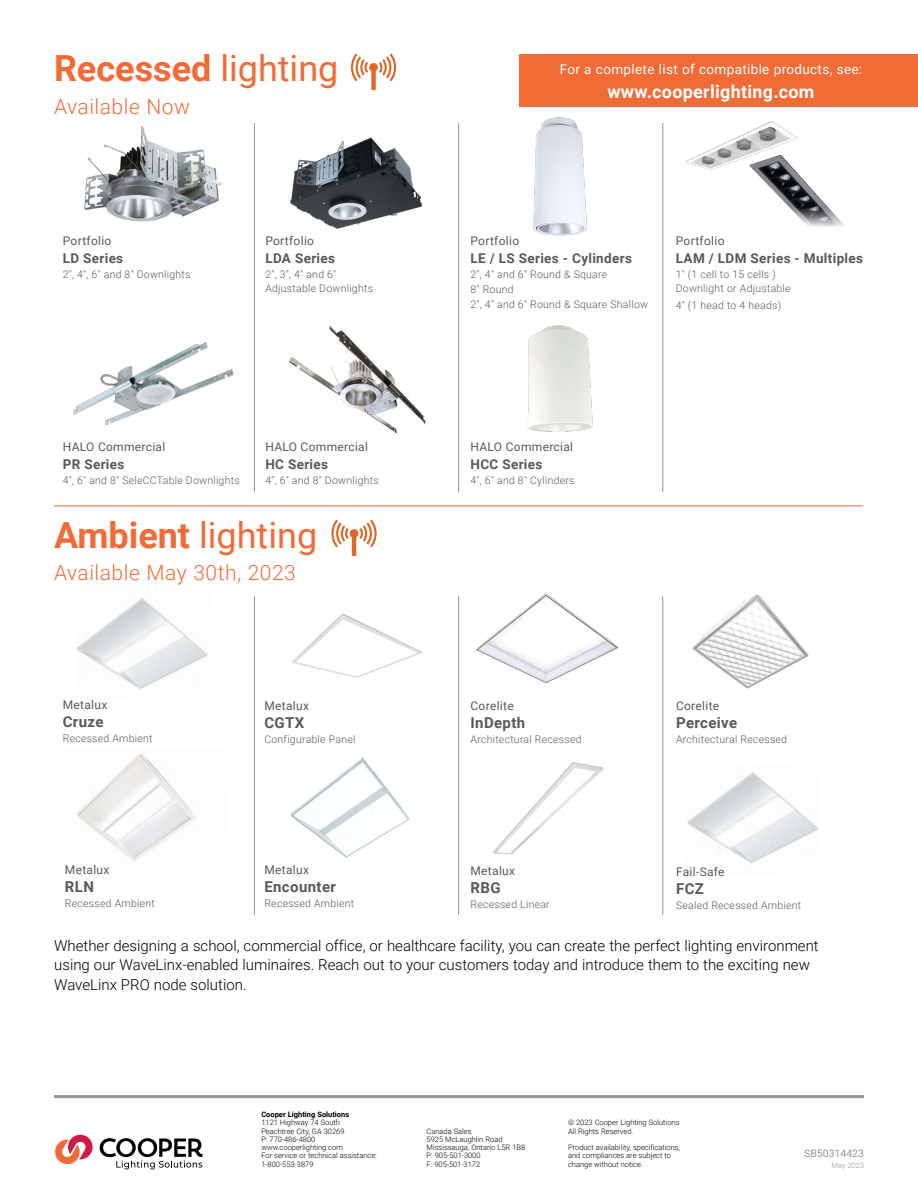
<style>
.page{position:relative;width:918px;height:1188px;background:#fff}
.page>*{position:absolute;margin:0;border:0;box-sizing:border-box;transform-origin:0 0}
.t1{font:700 36px "Roboto";color:#f26a36}
.t2{font:36px "Roboto";color:#f26a36}
.t3{font:300 21px "Roboto";letter-spacing:.025em;color:#f26a36}
.t4{font:700 18px "Roboto";letter-spacing:.015em;color:#fff}
.t5{font:300 15px/19.5px "Roboto";color:#000}
.t6{font:700 15px "Roboto";letter-spacing:.025em;color:#58595b}
.t7{font:700 13.5px "Roboto";letter-spacing:.025em;color:#58595b}
.t8{font:13.5px "Roboto";letter-spacing:.025em;color:#fff}
.t9{font:12px "Roboto";letter-spacing:.025em;color:#58595b}
.t10{font:300 10.5px/13.5px "Roboto";letter-spacing:.025em;color:#58595b}
.t11{font:10.5px "Roboto";color:#939598}
.t12{font:300 7.5px/8.2px "Roboto";color:#000}
.t13{font:700 7.5px "Roboto";color:#000}
.t14{font:300 7.5px "Roboto";color:#939598}
.s1{font-weight:400}
.s2{font-weight:700}
</style>
<div class="page">
<svg style="left:55px;top:1134px;width:38px;height:31px"></svg>
<svg style="left:100px;top:1138px;width:102px;height:31px"></svg>
<hr style="left:54px;top:1095px;width:810px;height:3px;background:#939598">
<div style="left:519px;top:55px;width:399px;height:52px;background:#f26a36"></div>
<img style="left:753px;top:170px;width:91px;height:57px">
<img style="left:684px;top:121px;width:114px;height:49px">
<img style="left:533px;top:117px;width:54px;height:119px">
<img style="left:290px;top:137px;width:133px;height:92px">
<hr style="left:254px;top:123px;width:1px;height:369px;background:#939598">
<hr style="left:254px;top:596px;width:1px;height:319px;background:#939598">
<hr style="left:458px;top:123px;width:1px;height:369px;background:#939598">
<hr style="left:458px;top:596px;width:1px;height:319px;background:#939598">
<img style="left:84px;top:125px;width:138px;height:97px">
<hr style="left:662px;top:123px;width:1px;height:369px;background:#939598">
<hr style="left:662px;top:596px;width:1px;height:319px;background:#939598">
<img style="left:73px;top:342px;width:161px;height:84px">
<img style="left:289px;top:325px;width:137px;height:109px">
<img style="left:527px;top:325px;width:66px;height:107px">
<img style="left:687px;top:772px;width:132px;height:91px">
<img style="left:476px;top:593px;width:143px;height:91px">
<img style="left:692px;top:594px;width:117px;height:95px">
<img style="left:77px;top:598px;width:131px;height:91px">
<img style="left:291px;top:613px;width:132px;height:65px">
<img style="left:290px;top:757px;width:120px;height:101px">
<img style="left:76px;top:754px;width:120px;height:108px">
<img style="left:493px;top:762px;width:111px;height:93px">
<hr style="left:54px;top:505px;width:809px;height:1px;background:#f26a36">
<svg style="left:351px;top:53px;width:45px;height:37px"></svg>
<svg style="left:331px;top:520px;width:46px;height:36px"></svg>
<h1 class="t1" style="left:54px;top:43px;width:286px">Recessed <span class="s1">lighting</span></h1>
<h2 class="t3" style="left:54px;top:91px;width:138px">Available Now</h2>
<p class="t9" style="left:63px;top:233px;width:50px">Portfolio</p>
<p class="t7" style="left:63px;top:249px;width:62px">LD Series</p>
<p class="t10" style="left:63px;top:267px;width:129px">2", 4", 6" and 8" Downlights</p>
<p class="t9" style="left:265px;top:233px;width:50px">Portfolio</p>
<p class="t7" style="left:265px;top:249px;width:71px">LDA Series</p>
<p class="t10" style="left:265px;top:267px;width:109px">2", 3", 4" and 6"<br>Adjustable Downlights</p>
<p class="t9" style="left:63px;top:439px;width:104px">HALO Commercial</p>
<p class="t7" style="left:63px;top:455px;width:63px">PR Series</p>
<p class="t10" style="left:63px;top:473px;width:178px">4", 6" and 8" SeleCCTable Downlights</p>
<p class="t9" style="left:265px;top:439px;width:104px">HALO Commercial</p>
<p class="t7" style="left:265px;top:455px;width:64px">HC Series</p>
<p class="t10" style="left:265px;top:473px;width:115px">4", 6" and 8" Downlights</p>
<h1 class="t2" style="left:54px;top:510px;width:265px"><span class="s2">Ambient</span> lighting</h1>
<h2 class="t3" style="left:54px;top:558px;width:243px">Available May 30th, 2023</h2>
<p class="t9" style="left:63px;top:696px;width:46px">Metalux</p>
<h3 class="t6" style="left:63px;top:711px;width:42px">Cruze</h3>
<p class="t10" style="left:63px;top:731px;width:91px">Recessed Ambient</p>
<p class="t9" style="left:264px;top:697px;width:46px">Metalux</p>
<h3 class="t6" style="left:264px;top:712px;width:41px">CGTX</h3>
<p class="t10" style="left:264px;top:732px;width:93px">Configurable Panel</p>
<p class="t8" style="left:560px;top:60px;width:304px">For a complete list of compatible products, see:</p>
<h3 class="t4" style="left:607px;top:79px;width:209px">www.cooperlighting.com</h3>
<p class="t9" style="left:471px;top:233px;width:50px">Portfolio</p>
<p class="t7" style="left:471px;top:249px;width:163px">LE / LS Series - Cylinders</p>
<p class="t10" style="left:471px;top:267px;width:179px;line-height:15px">2", 4" and 6" Round &amp; Square<br>8" Round<br>2", 4" and 6" Round &amp; Square Shallow</p>
<p class="t9" style="left:676px;top:233px;width:50px">Portfolio</p>
<p class="t7" style="left:676px;top:249px;width:189px">LAM / LDM Series - Multiples</p>
<p class="t10" style="left:676px;top:267px;width:116px">1" (1 cell to 15 cells )<br>Downlight or Adjustable</p>
<p class="t10" style="left:676px;top:299px;width:107px">4" (1 head to 4 heads)</p>
<p class="t9" style="left:471px;top:439px;width:104px">HALO Commercial</p>
<p class="t7" style="left:471px;top:455px;width:73px">HCC Series</p>
<p class="t10" style="left:471px;top:473px;width:106px">4", 6" and 8" Cylinders</p>
<p class="t9" style="left:471px;top:697px;width:45px">Corelite</p>
<h3 class="t6" style="left:471px;top:712px;width:56px">InDepth</h3>
<p class="t10" style="left:471px;top:732px;width:113px">Architectural Recessed</p>
<p class="t9" style="left:676px;top:697px;width:45px">Corelite</p>
<h3 class="t6" style="left:676px;top:712px;width:63px">Perceive</h3>
<p class="t10" style="left:676px;top:732px;width:113px">Architectural Recessed</p>
<p class="t9" style="left:65px;top:861px;width:46px">Metalux</p>
<h3 class="t6" style="left:65px;top:876px;width:31px">RLN</h3>
<p class="t10" style="left:65px;top:896px;width:91px">Recessed Ambient</p>
<p class="t9" style="left:264px;top:861px;width:46px">Metalux</p>
<h3 class="t6" style="left:264px;top:876px;width:73px">Encounter</h3>
<p class="t10" style="left:264px;top:896px;width:91px">Recessed Ambient</p>
<p class="t9" style="left:471px;top:862px;width:46px">Metalux</p>
<h3 class="t6" style="left:471px;top:877px;width:32px">RBG</h3>
<p class="t10" style="left:471px;top:897px;width:81px">Recessed Linear</p>
<p class="t5" style="left:54px;top:935px;width:766px">Whether designing a school, commercial office, or healthcare facility, you can create the perfect lighting environment using our WaveLinx-enabled luminaires. Reach out to your customers today and introduce them to the exciting new<br>WaveLinx PRO node solution.</p>
<p class="t9" style="left:676px;top:863px;width:50px">Fail-Safe</p>
<h3 class="t6" style="left:676px;top:878px;width:29px">FCZ</h3>
<p class="t10" style="left:676px;top:898px;width:127px">Sealed Recessed Ambient</p>
<p class="t13" style="left:261px;top:1109px;width:89px">Cooper Lighting Solutions</p>
<p class="t12" style="left:261px;top:1118px;width:117px">1121 Highway 74 South<br>Peachtree City, GA 30269<br>P: 770-486-4800 www.cooperlighting.com<br>For service or technical assistance:<br>1-800-553-3879</p>
<p class="t12" style="left:427px;top:1127px;width:100px">Canada Sales<br>5925 McLaughlin Road<br>Mississauga, Ontario L5R 1B8<br>P: 905-501-3000<br>F: 905-501-3172</p>
<p class="t12" style="left:568px;top:1118px;width:113px">© 2023 Cooper Lighting Solutions<br>All Rights Reserved.</p>
<p class="t12" style="left:568px;top:1143px;width:114px">Product availability, specifications, and compliances are subject to change without notice.</p>
<p class="t11" style="left:804px;top:1146px;width:61px">SB50314423</p>
<p class="t14" style="left:832px;top:1160px;width:34px">May 2023</p>
</div>
